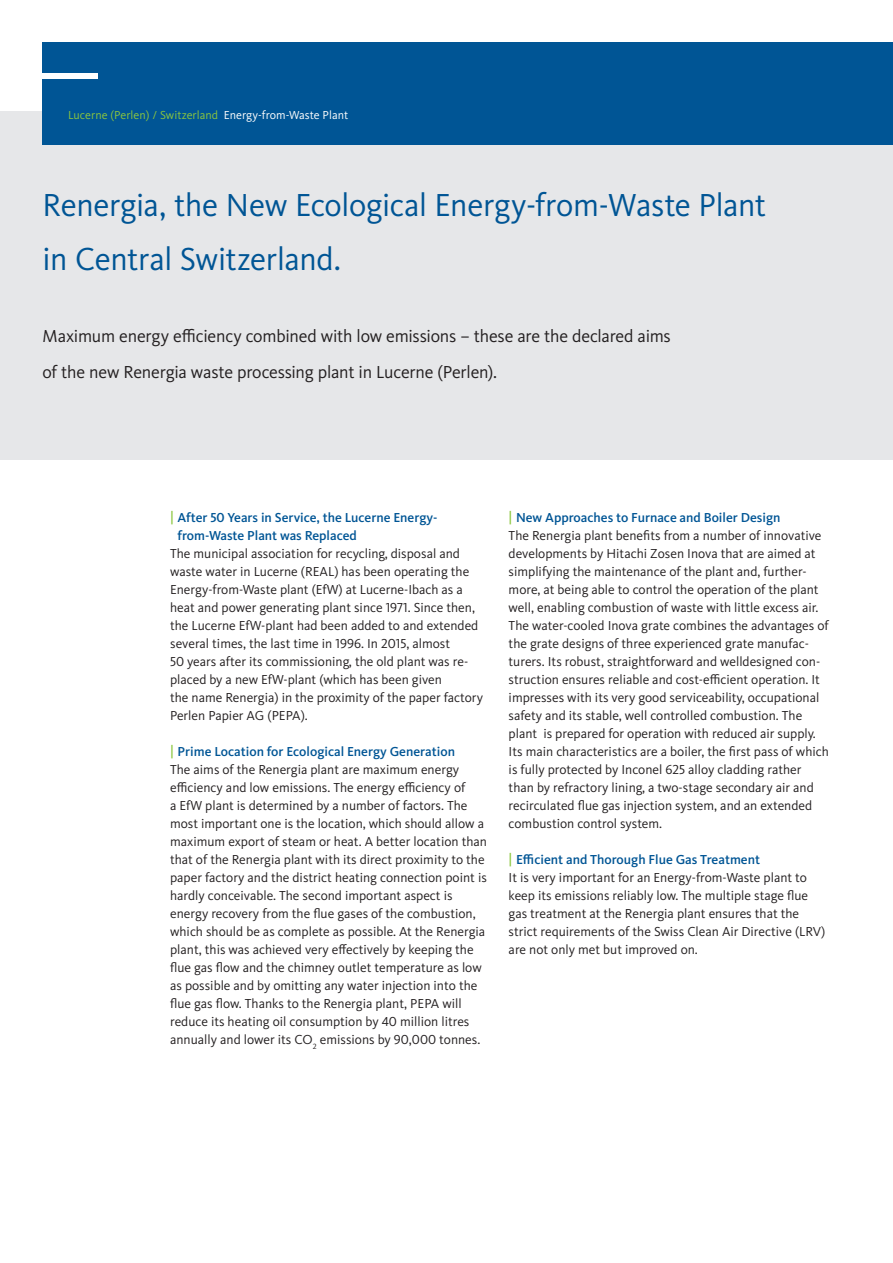
<style>
.page{position:relative;width:893px;height:1263px;background:#fff}
.page>*{position:absolute;margin:0;border:0;box-sizing:border-box;transform-origin:0 0}
.t1{font:33px/54px "Kievit Pro";letter-spacing:-.01em;color:#005595}
.t2{font:18px/36px "Kievit Pro";letter-spacing:-.01em;color:#231f20}
.t3{font:13.5px/18px "Kievit Pro";color:#231f20}
.t4{font:500 13.5px/18px "Kievit Pro";color:#005595}
.t5{font:12px "Kievit Pro";letter-spacing:.005em;color:#8bc63e}
.s1{color:#fff}
.s2{color:#8bc63e}
.s3{font-weight:500;color:#8bc63e}
.s4{font-weight:500;color:#005595}
</style>
<div class="page">
<div style="left:0;top:112px;width:893px;height:348px;background:#e6e7e9"></div>
<div style="left:43px;top:43px;width:850px;height:102px;background:#005595"></div>
<div style="left:26px;top:73px;width:72px;height:6px;background:#fff"></div>
<p class="t5" style="left:68px;top:107px;width:282px">Lucerne (Perlen) / Switzerland <span class="s1">Energy-from-Waste Plant</span></p>
<h1 class="t1" style="left:43px;top:178px;width:725px">Renergia, the New Ecological Energy-from-Waste Plant in Central Switzerland.</h1>
<h2 class="t2" style="left:43px;top:318px;width:630px">Maximum energy efficiency combined with low emissions – these are the declared aims of the new Renergia waste processing plant in Lucerne (Perlen).</h2>
<p class="t4" style="left:178px;top:508px;width:261px;text-indent:-7px"><span class="s2">|</span> After 50 Years in Service, the Lucerne Energy&shy;from-Waste Plant was Replaced</p>
<p class="t3" style="left:170px;top:544px;width:314px">The municipal association for recycling, disposal and waste water in Lucerne (REAL) has been operating the Energy-from-Waste plant (EfW) at Lucerne-Ibach as a heat and power generating plant since 1971. Since then, the Lucerne EfW-plant had been added to and extended several times, the last time in 1996. In 2015, almost<br>50 years after its commissioning, the old plant was re&shy;placed by a new EfW-plant (which has been given<br>the name Renergia) in the proximity of the paper factory Perlen Papier AG (PEPA).</p>
<p class="t3" style="left:170px;top:742px;width:318px"><span class="s3">|</span> <span class="s4">Prime Location for Ecological Energy Generation<br></span>The aims of the Renergia plant are maximum energy efficiency and low emissions. The energy efficiency of<br>a EfW plant is determined by a number of factors. The most important one is the location, which should allow a maximum export of steam or heat. A better location than that of the Renergia plant with its direct proximity to the paper factory and the district heating connection point is hardly conceivable. The second important aspect is energy recovery from the flue gases of the combustion, which should be as complete as possible. At the Renergia plant, this was achieved very effectively by keeping the flue gas flow and the chimney outlet temperature as low as possible and by omitting any water injection into the flue gas flow. Thanks to the Renergia plant, PEPA will reduce its heating oil consumption by 40 million litres annually and lower its CO<sub>2</sub> emissions by 90,000 tonnes.</p>
<p class="t3" style="left:509px;top:508px;width:322px"><span class="s3">|</span> <span class="s4">New Approaches to Furnace and Boiler Design<br></span>The Renergia plant benefits from a number of innovative developments by Hitachi Zosen Inova that are aimed at simplifying the maintenance of the plant and, further&shy;more, at being able to control the operation of the plant well, enabling combustion of waste with little excess air.<br>The water-cooled Inova grate combines the advantages of the grate designs of three experienced grate manufac&shy;turers. Its robust, straightforward and welldesigned con&shy;struction ensures reliable and cost-efficient operation. It impresses with its very good serviceability, occupational safety and its stable, well controlled combustion. The plant is prepared for operation with reduced air supply.<br>Its main characteristics are a boiler, the first pass of which is fully protected by Inconel 625 alloy cladding rather than by refractory lining, a two-stage secondary air and recirculated flue gas injection system, and an extended combustion control system.</p>
<p class="t3" style="left:509px;top:850px;width:318px"><span class="s3">|</span> <span class="s4">Efficient and Thorough Flue Gas Treatment<br></span>It is very important for an Energy-from-Waste plant to keep its emissions reliably low. The multiple stage flue gas treatment at the Renergia plant ensures that the strict requirements of the Swiss Clean Air Directive (LRV) are not only met but improved on.</p>
</div>
